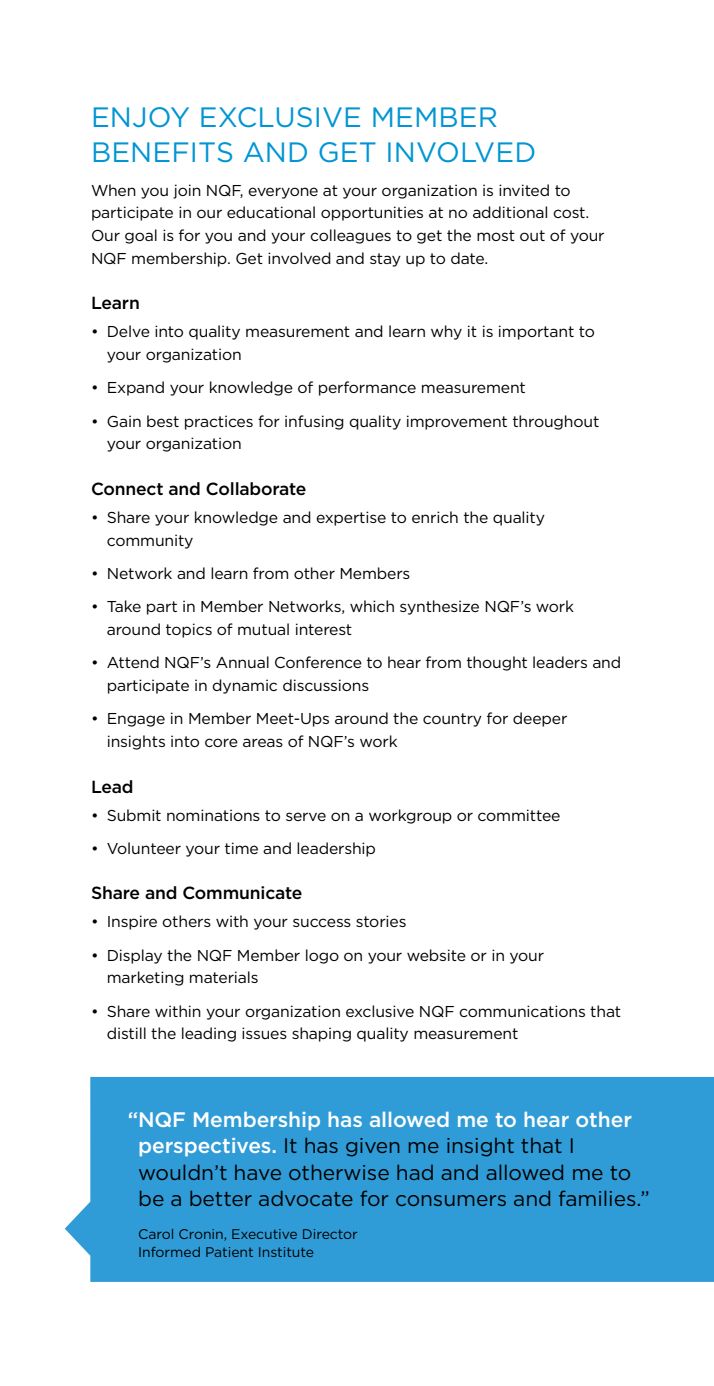
<style>
.page{position:relative;width:714px;height:1386px;background:#fff}
.page>*{position:absolute;margin:0;border:0;box-sizing:border-box;transform-origin:0 0}
.H1-Caps{font:28px/35px "Gotham";letter-spacing:.005em;color:#0095d4}
.Callout-Quote{font:21px/26.2px "Gotham";letter-spacing:-.005em;color:#000}
.H2_black_10pt{font:500 17.5px "Gotham";letter-spacing:-.01em;color:#000}
.Text-body_copy{font:15.75px/22.8px "Gotham";letter-spacing:-.01em;color:#000}
.Name_w-indent{font:14px/17.5px "Gotham";letter-spacing:-.005em;color:#000}
.s1{font-weight:500;color:#fff}
</style>
<div class="page">
<div style="left:65px;top:1077px;width:649px;height:205px;background:#309cd7"></div>
<p class="H1-Caps" style="left:91px;top:99px;width:447px">ENJOY EXCLUSIVE MEMBER<br>BENEFITS AND GET INVOLVED</p>
<p class="Text-body_copy" style="left:91px;top:178px;width:515px">When you join NQF, everyone at your organization is invited to participate in our educational opportunities at no additional cost.<br>Our goal is for you and your colleagues to get the most out of your NQF membership. Get involved and stay up to date.</p>
<p class="H2_black_10pt" style="left:91px;top:292px;width:50px">Learn</p>
<p class="Text-body_copy" style="left:107px;top:320px;width:490px;text-indent:-16px">• Delve into quality measurement and learn why it is important to your organization</p>
<p class="Text-body_copy" style="left:91px;top:376px;width:436px">• Expand your knowledge of performance measurement</p>
<p class="Text-body_copy" style="left:107px;top:409px;width:494px;text-indent:-16px">• Gain best practices for infusing quality improvement throughout your organization</p>
<p class="H2_black_10pt" style="left:91px;top:477px;width:217px">Connect and Collaborate</p>
<p class="Text-body_copy" style="left:107px;top:506px;width:440px;text-indent:-16px">• Share your knowledge and expertise to enrich the quality community</p>
<p class="Text-body_copy" style="left:91px;top:562px;width:321px">• Network and learn from other Members</p>
<p class="Text-body_copy" style="left:107px;top:595px;width:469px;text-indent:-16px">• Take part in Member Networks, which synthesize NQF’s work around topics of mutual interest</p>
<p class="Text-body_copy" style="left:107px;top:651px;width:516px;text-indent:-16px">• Attend NQF’s Annual Conference to hear from thought leaders and participate in dynamic discussions</p>
<p class="Text-body_copy" style="left:107px;top:707px;width:462px;text-indent:-16px">• Engage in Member Meet-Ups around the country for deeper insights into core areas of NQF’s work</p>
<p class="H2_black_10pt" style="left:91px;top:775px;width:44px">Lead</p>
<p class="Text-body_copy" style="left:91px;top:803px;width:471px">• Submit nominations to serve on a workgroup or committee</p>
<p class="Text-body_copy" style="left:91px;top:837px;width:287px">• Volunteer your time and leadership</p>
<p class="H2_black_10pt" style="left:91px;top:882px;width:213px">Share and Communicate</p>
<p class="Text-body_copy" style="left:91px;top:910px;width:317px">• Inspire others with your success stories</p>
<p class="Text-body_copy" style="left:107px;top:943px;width:439px;text-indent:-16px">• Display the NQF Member logo on your website or in your marketing materials</p>
<p class="Text-body_copy" style="left:107px;top:999px;width:516px;text-indent:-16px">• Share within your organization exclusive NQF communications that distill the leading issues shaping quality measurement</p>
<p class="Callout-Quote" style="left:138px;top:1106px;width:513px;text-indent:-10px"><span class="s1">“NQF Membership has allowed me to hear other perspectives.</span> It has given me insight that I wouldn’t have otherwise had and allowed me to be a better advocate for consumers and families.”</p>
<p class="Name_w-indent" style="left:138px;top:1225px;width:221px">Carol Cronin, Executive Director<br>Informed Patient Institute</p>
</div>
